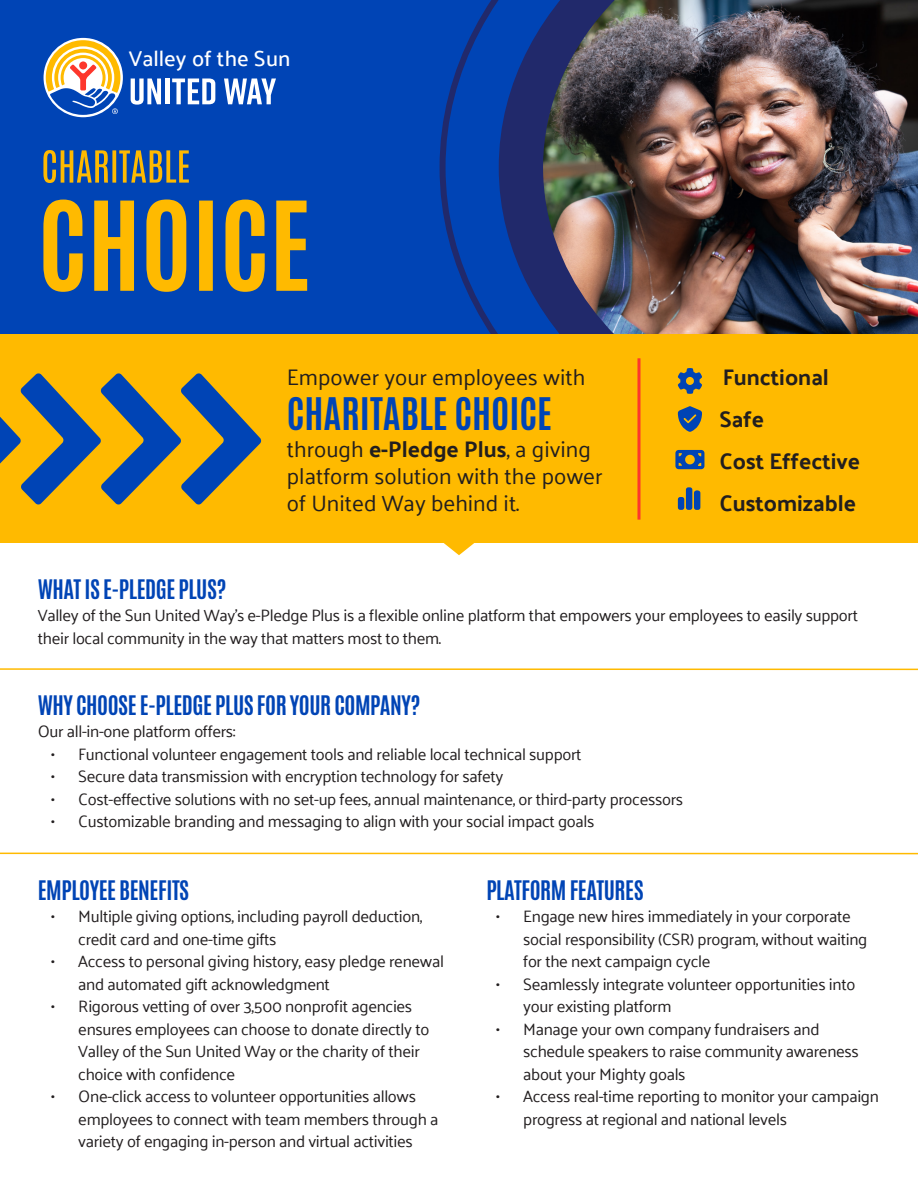
<style>
.page{position:relative;width:918px;height:1188px;background:#fff}
.page>*{position:absolute;margin:0;border:0;box-sizing:border-box;transform-origin:0 0}
.t1{font:700 37.5px "Antonio";color:#0044b5}
.t2{font:22.5px "Palanquin";color:#221e1f}
.t3{font:700 22.5px "Antonio";letter-spacing:-.02em;color:#0044b5}
.t4{font:700 22.5px "Palanquin";color:#221e1f}
.t5{font:500 21.75px "Palanquin";color:#fff}
.t6{font:16.5px/22.5px "Palanquin";letter-spacing:-.02em;color:#221e1f}
.s1{font-weight:700}
</style>
<div class="page">
<div style="left:0;top:0;width:918px;height:335px;background:#0044b5"></div>
<svg style="left:440px;top:0;width:59px;height:335px"></svg>
<svg style="left:499px;top:24px;width:44px;height:311px;fill:#21296b"></svg>
<img style="left:543px;top:0;width:375px;height:335px">
<svg style="left:43px;top:199px;width:264px;height:93px"></svg>
<svg style="left:43px;top:150px;width:146px;height:33px"></svg>
<svg style="left:131px;top:79px;width:30px;height:26px"></svg>
<hr style="left:165px;top:79px;width:4px;height:25px;background:#fff">
<svg style="left:172px;top:79px;width:43px;height:25px"></svg>
<svg style="left:224px;top:79px;width:52px;height:25px"></svg>
<svg style="left:44px;top:38px;width:79px;height:79px"></svg>
<svg style="left:46px;top:40px;width:74px;height:75px"></svg>
<div style="left:0;top:335px;width:918px;height:208px;background:#ffba00"></div>
<svg style="left:444px;top:543px;width:30px;height:12px"></svg>
<hr style="left:637px;top:358px;width:3px;height:162px;background:#fd372c">
<svg style="left:678px;top:487px;width:22px;height:23px"></svg>
<svg style="left:675px;top:450px;width:29px;height:19px"></svg>
<svg style="left:678px;top:368px;width:24px;height:26px"></svg>
<svg style="left:678px;top:406px;width:24px;height:26px"></svg>
<hr style="left:0;top:668px;width:918px;height:2px;background:#ffba00">
<hr style="left:0;top:853px;width:918px;height:1px;background:#ffba00">
<svg style="left:0;top:373px;width:262px;height:132px"></svg>
<p class="t5" style="left:129px;top:46px;width:163px">Valley of the Sun</p>
<p class="t2" style="left:287px;top:364px;width:300px">Empower your employees with</p>
<p class="t1" style="left:287px;top:386px;width:267px">CHARITABLE CHOICE</p>
<p class="t2" style="left:287px;top:436px;width:305px">through <span class="s1">e-Pledge Plus</span>, a giving</p>
<p class="t2" style="left:287px;top:463px;width:317px">platform solution with the power</p>
<p class="t2" style="left:287px;top:490px;width:234px">of United Way behind it.</p>
<p class="t4" style="left:723px;top:364px;width:108px">Functional</p>
<p class="t4" style="left:719px;top:406px;width:46px">Safe</p>
<p class="t4" style="left:719px;top:448px;width:142px">Cost Effective</p>
<p class="t4" style="left:719px;top:490px;width:138px">Customizable</p>
<p class="t3" style="left:38px;top:572px;width:190px">WHAT IS E-PLEDGE PLUS?</p>
<p class="t6" style="left:38px;top:604px;width:822px">Valley of the Sun United Way’s e-Pledge Plus is a flexible online platform that empowers your employees to easily support their local community in the way that matters most to them.</p>
<p class="t3" style="left:38px;top:688px;width:384px">WHY CHOOSE E-PLEDGE PLUS FOR YOUR COMPANY?</p>
<p class="t6" style="left:38px;top:720px;width:199px">Our all-in-one platform offers:</p>
<p class="t6" style="left:51px;top:743px;width:532px">• Functional volunteer engagement tools and reliable local technical support</p>
<p class="t6" style="left:51px;top:765px;width:454px">• Secure data transmission with encryption technology for safety</p>
<p class="t6" style="left:51px;top:788px;width:633px">• Cost-effective solutions with no set-up fees, annual maintenance, or third-party processors</p>
<p class="t6" style="left:51px;top:810px;width:545px">• Customizable branding and messaging to align with your social impact goals</p>
<p class="t3" style="left:38px;top:873px;width:153px">EMPLOYEE BENEFITS</p>
<p class="t6" style="left:78px;top:905px;width:346px;text-indent:-27px">• Multiple giving options, including payroll deduction, credit card and one-time gifts</p>
<p class="t6" style="left:78px;top:950px;width:367px;text-indent:-27px">• Access to personal giving history, easy pledge renewal and automated gift acknowledgment</p>
<p class="t6" style="left:78px;top:995px;width:353px;text-indent:-27px">• Rigorous vetting of over 3,500 nonprofit agencies ensures employees can choose to donate directly to Valley of the Sun United Way or the charity of their choice with confidence</p>
<p class="t6" style="left:78px;top:1085px;width:362px;text-indent:-27px">• One-click access to volunteer opportunities allows employees to connect with team members through a variety of engaging in-person and virtual activities</p>
<p class="t3" style="left:486px;top:873px;width:159px">PLATFORM FEATURES</p>
<p class="t6" style="left:523px;top:905px;width:346px;text-indent:-27px">• Engage new hires immediately in your corporate social responsibility (CSR) program, without waiting for the next campaign cycle</p>
<p class="t6" style="left:523px;top:973px;width:334px;text-indent:-27px">• Seamlessly integrate volunteer opportunities into your existing platform</p>
<p class="t6" style="left:523px;top:1018px;width:337px;text-indent:-27px">• Manage your own company fundraisers and schedule speakers to raise community awareness about your Mighty goals</p>
<p class="t6" style="left:523px;top:1085px;width:357px;text-indent:-27px">• Access real-time reporting to monitor your campaign progress at regional and national levels</p>
</div>
